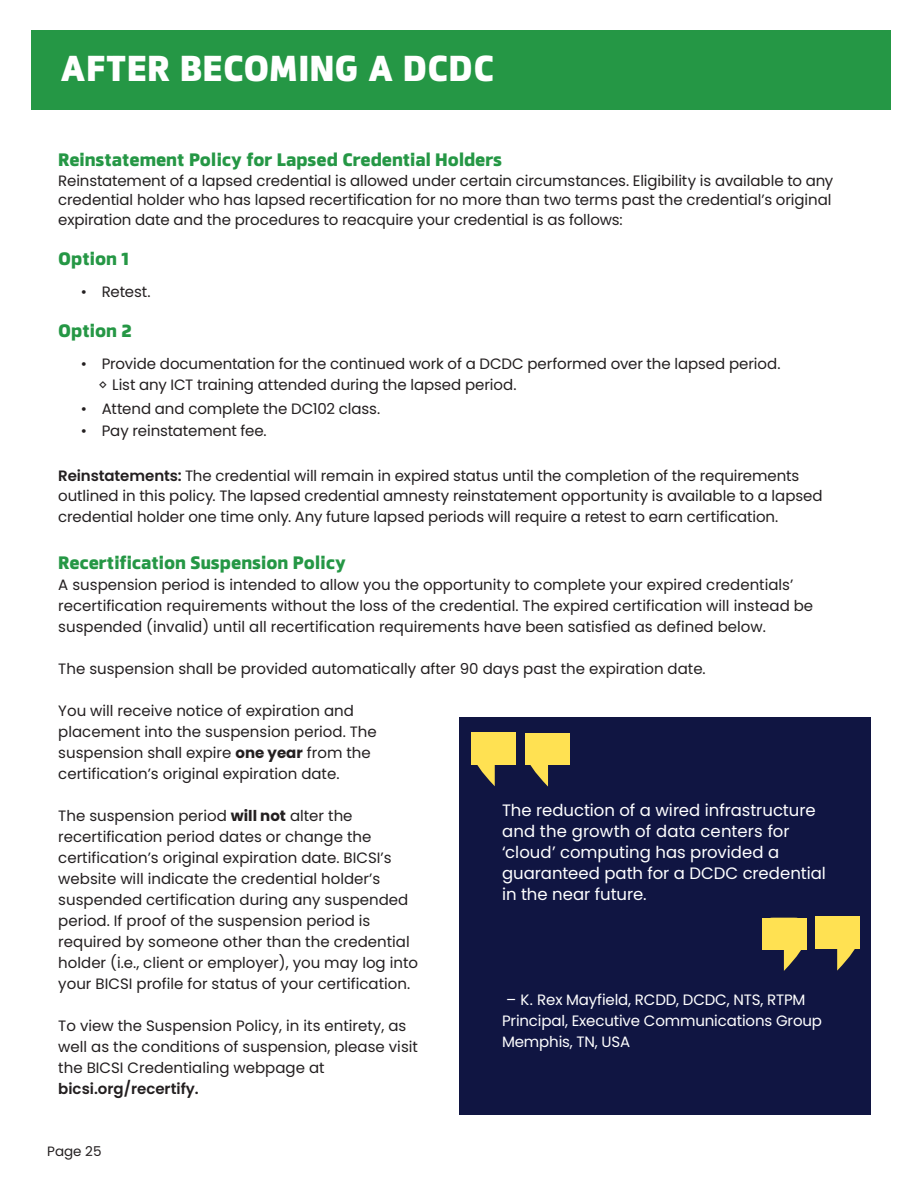
<style>
.page{position:relative;width:918px;height:1188px;background:#fff}
.page>*{position:absolute;margin:0;border:0;box-sizing:border-box;transform-origin:0 0}
.t1{font:800 36px "Facto";letter-spacing:.01em;color:#fff}
.t2{font:800 18px "Facto";color:#259745}
.t3{font:16.5px/21px "Poppins";color:#fff}
.t4{font:15px/21px "Poppins";color:#231f20}
.t5{font:15px/21px "Poppins";letter-spacing:-.01em;color:#fff}
.t6{font:600 15px "Poppins";color:#231f20}
.t7{font:13.5px "Poppins";color:#231f20}
.s1{font-weight:600}
.s2{font-weight:700}
</style>
<div class="page">
<div style="left:459px;top:717px;width:412px;height:398px;background:#101542"></div>
<svg style="left:477px;top:733px;width:71px;height:54px"></svg>
<div style="left:472px;top:733px;width:44px;height:32px;background:#ffe152"></div>
<div style="left:526px;top:733px;width:44px;height:32px;background:#ffe152"></div>
<svg style="left:763px;top:917px;width:92px;height:54px"></svg>
<div style="left:816px;top:917px;width:44px;height:32px;background:#ffe152"></div>
<div style="left:762px;top:918px;width:44px;height:31px;background:#ffe152"></div>
<div style="left:32px;top:30px;width:859px;height:79px;background:#259745"></div>
<h1 class="t1" style="left:61px;top:41px;width:435px">AFTER BECOMING A DCDC</h1>
<p class="t2" style="left:58px;top:146px;width:445px">Reinstatement Policy for Lapsed Credential Holders</p>
<p class="t4" style="left:58px;top:171px;width:777px;line-height:19.5px">Reinstatement of a lapsed credential is allowed under certain circumstances. Eligibility is available to any credential holder who has lapsed recertification for no more than two terms past the credential’s original expiration date and the procedures to reacquire your credential is as follows:</p>
<p class="t2" style="left:58px;top:245px;width:72px">Option 1</p>
<p class="t4" style="left:81px;top:281px;width:71px">• Retest.</p>
<p class="t2" style="left:58px;top:317px;width:75px">Option 2</p>
<p class="t4" style="left:99px;top:353px;width:683px;line-height:21.6px;text-indent:-18px">• Provide documentation for the continued work of a DCDC performed over the lapsed period. ◊ List any ICT training attended during the lapsed period.</p>
<p class="t4" style="left:81px;top:398px;width:301px">• Attend and complete the DC102 class.</p>
<p class="t4" style="left:81px;top:420px;width:187px">• Pay reinstatement fee.</p>
<p class="t4" style="left:58px;top:466px;width:766px;line-height:19.5px"><span class="s1">Reinstatements:</span> The credential will remain in expired status until the completion of the requirements outlined in this policy. The lapsed credential amnesty reinstatement opportunity is available to a lapsed</p>
<p class="t4" style="left:58px;top:506px;width:722px">credential holder one time only. Any future lapsed periods will require a retest to earn certification.</p>
<p class="t2" style="left:58px;top:549px;width:289px">Recertification Suspension Policy</p>
<p class="t4" style="left:58px;top:574px;width:756px">A suspension period is intended to allow you the opportunity to complete your expired credentials’ recertification requirements without the loss of the credential. The expired certification will instead be suspended (invalid) until all recertification requirements have been satisfied as defined below.</p>
<p class="t4" style="left:58px;top:658px;width:649px">The suspension shall be provided automatically after 90 days past the expiration date.</p>
<p class="t4" style="left:58px;top:700px;width:320px">You will receive notice of expiration and placement into the suspension period. The suspension shall expire <span class="s2">one year</span> from the certification’s original expiration date.</p>
<p class="t4" style="left:58px;top:805px;width:361px">The suspension period <span class="s2">will not</span> alter the recertification period dates or change the certification’s original expiration date. BICSI’s website will indicate the credential holder’s suspended certification during any suspended period. If proof of the suspension period is required by someone other than the credential holder (i.e., client or employer), you may log into your BICSI profile for status of your certification.</p>
<p class="t4" style="left:58px;top:1015px;width:361px">To view the Suspension Policy, in its entirety, as well as the conditions of suspension, please visit the BICSI Credentialing webpage at</p>
<p class="t6" style="left:58px;top:1080px;width:142px">bicsi.org/recertify.</p>
<p class="t3" style="left:502px;top:800px;width:326px">The reduction of a wired infrastructure and the growth of data centers for ‘cloud’ computing has provided a guaranteed path for a DCDC credential in the near future.</p>
<p class="t5" style="left:502px;top:990px;width:322px">– K. Rex Mayfield, RCDD, DCDC, NTS, RTPM<br>Principal, Executive Communications Group<br>Memphis, TN, USA</p>
<p class="t7" style="left:47px;top:1144px;width:56px">Page 25</p>
</div>
